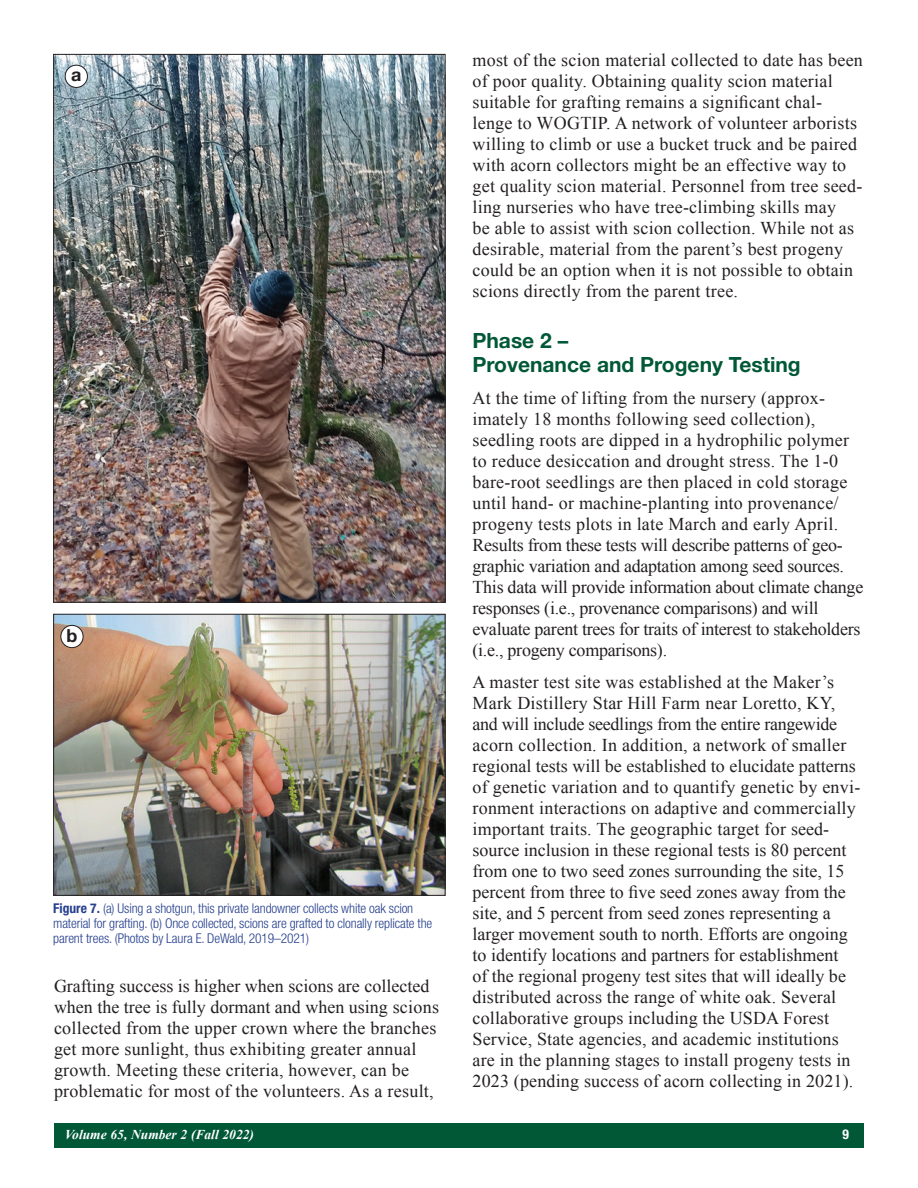
<style>
.page{position:relative;width:918px;height:1188px;background:#fff}
.page>*{position:absolute;margin:0;border:0;box-sizing:border-box;transform-origin:0 0}
.Body_Head_1{font:700 21px/24px "Helvetica Neue LT Std";color:#005837}
.t1{font:18px/21px "Times New Roman";letter-spacing:.015em;color:#231f20}
.t2{font:700 18px "Helvetica Neue LT Std";color:#231f20}
.t3{font:300 condensed 13.5px/15px "Helvetica Neue LT Std";letter-spacing:-.01em;color:#253f8e}
.t4{font:italic 700 13.5px "Times New Roman";color:#fff}
.t5{font:700 condensed 13.5px "Helvetica Neue LT Std";color:#fff}
.s1{font-weight:700}
</style>
<div class="page">
<div style="left:54px;top:1123px;width:810px;height:25px;background:#005837"></div>
<img style="left:55px;top:56px;width:389px;height:545px">
<img style="left:55px;top:616px;width:389px;height:278px">
<div style="left:53px;top:614px;width:393px;height:282px;border:1px solid #231f20"></div>
<div style="left:65px;top:65px;width:22px;height:22px;background:#fff;border-radius:50%"></div>
<div style="left:65px;top:65px;width:23px;height:23px;border:1px solid #231f20;border-radius:50%"></div>
<div style="left:61px;top:625px;width:22px;height:23px;background:#fff;border-radius:50%"></div>
<div style="left:60px;top:625px;width:23px;height:23px;border:1px solid #231f20;border-radius:50%"></div>
<p class="t2" style="left:71px;top:63px;width:12px">a</p>
<p class="t2" style="left:67px;top:625px;width:12px">b</p>
<p class="t3" style="left:53px;top:900px;width:381px"><span class="s1">Figure 7.</span> (a) Using a shotgun, this private landowner collects white oak scion material for grafting. (b) Once collected, scions are grafted to clonally replicate the parent trees. (Photos by Laura E. DeWald, 2019–2021)</p>
<p class="t1" style="left:54px;top:975px;width:387px">Grafting success is higher when scions are collected when the tree is fully dormant and when using scions collected from the upper crown where the branches get more sunlight, thus exhibiting greater annual growth. Meeting these criteria, however, can be problematic for most of the volunteers. As a result,</p>
<p class="t1" style="left:472px;top:50px;width:392px">most of the scion material collected to date has been of poor quality. Obtaining quality scion material suitable for grafting remains a significant chal&shy;lenge to WOGTIP. A network of volunteer arborists willing to climb or use a bucket truck and be paired with acorn collectors might be an effective way to get quality scion material. Personnel from tree seed&shy;ling nurseries who have tree-climbing skills may<br>be able to assist with scion collection. While not as desirable, material from the parent’s best progeny could be an option when it is not possible to obtain scions directly from the parent tree.</p>
<p class="Body_Head_1" style="left:472px;top:329px;width:330px">Phase 2 –<br>Provenance and Progeny Testing</p>
<p class="t1" style="left:472px;top:387px;width:392px">At the time of lifting from the nursery (approx&shy;imately 18 months following seed collection), seedling roots are dipped in a hydrophilic polymer to reduce desiccation and drought stress. The 1-0 bare-root seedlings are then placed in cold storage until hand- or machine-planting into provenance/ progeny tests plots in late March and early April.<br>Results from these tests will describe patterns of geo&shy;graphic variation and adaptation among seed sources.<br>This data will provide information about climate change responses (i.e., provenance comparisons) and will evaluate parent trees for traits of interest to stakeholders (i.e., progeny comparisons).</p>
<p class="t1" style="left:472px;top:671px;width:389px">A master test site was established at the Maker’s Mark Distillery Star Hill Farm near Loretto, KY, and will include seedlings from the entire rangewide acorn collection. In addition, a network of smaller regional tests will be established to elucidate patterns of genetic variation and to quantify genetic by envi&shy;ronment interactions on adaptive and commercially important traits. The geographic target for seed&shy;source inclusion in these regional tests is 80 percent from one to two seed zones surrounding the site, 15 percent from three to five seed zones away from the site, and 5 percent from seed zones representing a larger movement south to north. Efforts are ongoing to identify locations and partners for establishment<br>of the regional progeny test sites that will ideally be distributed across the range of white oak. Several collaborative groups including the USDA Forest Service, State agencies, and academic institutions are in the planning stages to install progeny tests in 2023 (pending success of acorn collecting in 2021).</p>
<p class="t4" style="left:65px;top:1125px;width:191px">Volume 65, Number 2 (Fall 2022)</p>
<p class="t5" style="left:843px;top:1126px;width:8px">9</p>
</div>
